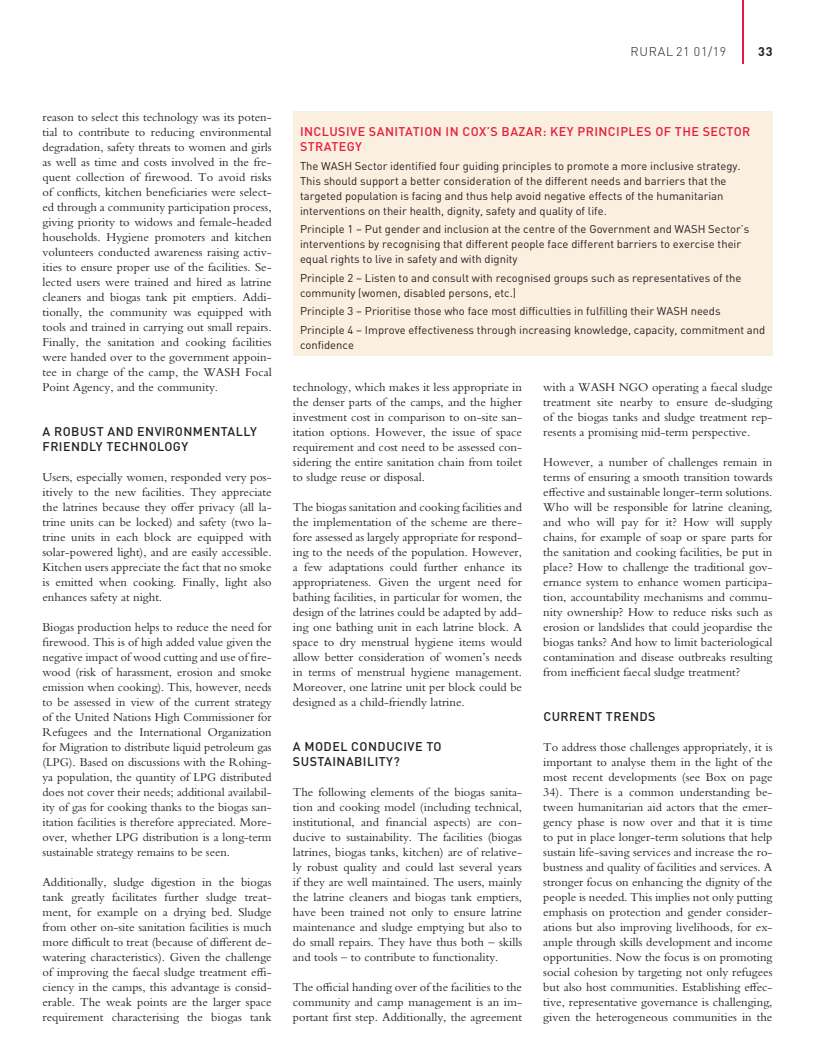
<style>
.page{position:relative;width:815px;height:1063px;background:#fff}
.page>*{position:absolute;margin:0;border:0;box-sizing:border-box;transform-origin:0 0}
.Fliesstext{font:12.5px/15px "Bembo Std";color:#231f20;text-align:justify}
.Fliesstext_Zwischenu{font:500 12.5px/15px "DIN Pro";letter-spacing:.035em;color:#231f20}
.Fliesstext_Zwischenu-2{font:500 12.5px/15px "DIN Pro";letter-spacing:.035em;color:#e41c3b}
.t1{font:300 12.5px "DIN Pro";letter-spacing:.06em;color:#231f20}
.t2{font:700 12.5px "DIN Pro";color:#231f20}
.Tabelle_Text{font:11.25px/15px "DIN Pro";color:#231f20}
</style>
<div class="page">
<hr style="left:742px;top:0;width:2px;height:64px;background:#e41c3b">
<div style="left:293px;top:112px;width:479px;height:244px;background:#fbefe0"></div>
<p class="t1" style="left:630px;top:43px;width:97px">RURAL 21 01/19</p>
<p class="t2" style="left:758px;top:43px;width:16px">33</p>
<p class="Fliesstext" style="left:43px;top:110px;width:231px">reason to select this technology was its poten&shy;tial to contribute to reducing environmental degradation, safety threats to women and girls as well as time and costs involved in the fre&shy;quent collection of firewood. To avoid risks of conflicts, kitchen beneficiaries were select&shy;ed through a community participation process, giving priority to widows and female-headed households. Hygiene promoters and kitchen volunteers conducted awareness raising activ&shy;ities to ensure proper use of the facilities. Se&shy;lected users were trained and hired as latrine cleaners and biogas tank pit emptiers. Addi&shy;tionally, the community was equipped with tools and trained in carrying out small repairs.<br>Finally, the sanitation and cooking facilities were handed over to the government appoin&shy;tee in charge of the camp, the WASH Focal Point Agency, and the community.</p>
<p class="Fliesstext_Zwischenu" style="left:43px;top:424px;width:216px">A ROBUST AND ENVIRONMENTALLY<br>FRIENDLY TECHNOLOGY</p>
<p class="Fliesstext" style="left:43px;top:470px;width:231px">Users, especially women, responded very pos&shy;itively to the new facilities. They appreciate the latrines because they offer privacy (all la&shy;trine units can be locked) and safety (two la&shy;trine units in each block are equipped with solar-powered light), and are easily accessible.<br>Kitchen users appreciate the fact that no smoke is emitted when cooking. Finally, light also enhances safety at night.</p>
<p class="Fliesstext" style="left:43px;top:620px;width:231px">Biogas production helps to reduce the need for firewood. This is of high added value given the negative impact of wood cutting and use of fire&shy;wood (risk of harassment, erosion and smoke emission when cooking). This, however, needs to be assessed in view of the current strategy of the United Nations High Commissioner for Refugees and the International Organization for Migration to distribute liquid petroleum gas (LPG). Based on discussions with the Rohing&shy;ya population, the quantity of LPG distributed does not cover their needs; additional availabil&shy;ity of gas for cooking thanks to the biogas san&shy;itation facilities is therefore appreciated. More&shy;over, whether LPG distribution is a long-term sustainable strategy remains to be seen.</p>
<p class="Fliesstext" style="left:43px;top:875px;width:231px">Additionally, sludge digestion in the biogas tank greatly facilitates further sludge treat&shy;ment, for example on a drying bed. Sludge from other on-site sanitation facilities is much more difficult to treat (because of different de&shy;watering characteristics). Given the challenge of improving the faecal sludge treatment effi&shy;ciency in the camps, this advantage is consid&shy;erable. The weak points are the larger space requirement characterising the biogas tank</p>
<p class="Fliesstext_Zwischenu-2" style="left:300px;top:124px;width:452px">INCLUSIVE SANITATION IN COX’S BAZAR: KEY PRINCIPLES OF THE SECTOR<br>STRATEGY</p>
<p class="Tabelle_Text" style="left:300px;top:158px;width:442px">The WASH Sector identified four guiding principles to promote a more inclusive strategy.<br>This should support a better consideration of the different needs and barriers that the targeted population is facing and thus help avoid negative effects of the humanitarian interventions on their health, dignity, safety and quality of life.</p>
<p class="Tabelle_Text" style="left:300px;top:221px;width:451px">Principle 1 – Put gender and inclusion at the centre of the Government and WASH Sector’s interventions by recognising that different people face different barriers to exercise their equal rights to live in safety and with dignity</p>
<p class="Tabelle_Text" style="left:300px;top:270px;width:443px">Principle 2 – Listen to and consult with recognised groups such as representatives of the community (women, disabled persons, etc.)</p>
<p class="Tabelle_Text" style="left:300px;top:303px;width:422px">Principle 3 – Prioritise those who face most difficulties in fulfilling their WASH needs</p>
<p class="Tabelle_Text" style="left:300px;top:322px;width:467px">Principle 4 – Improve effectiveness through increasing knowledge, capacity, commitment and confidence</p>
<p class="Fliesstext" style="left:293px;top:380px;width:231px">technology, which makes it less appropriate in the denser parts of the camps, and the higher investment cost in comparison to on-site san&shy;itation options. However, the issue of space requirement and cost need to be assessed con&shy;sidering the entire sanitation chain from toilet to sludge reuse or disposal.</p>
<p class="Fliesstext" style="left:293px;top:500px;width:231px">The biogas sanitation and cooking facilities and the implementation of the scheme are there&shy;fore assessed as largely appropriate for respond&shy;ing to the needs of the population. However, a few adaptations could further enhance its appropriateness. Given the urgent need for bathing facilities, in particular for women, the design of the latrines could be adapted by add&shy;ing one bathing unit in each latrine block. A space to dry menstrual hygiene items would allow better consideration of women’s needs in terms of menstrual hygiene management.<br>Moreover, one latrine unit per block could be designed as a child-friendly latrine.</p>
<p class="Fliesstext_Zwischenu" style="left:293px;top:739px;width:150px">A MODEL CONDUCIVE TO<br>SUSTAINABILITY?</p>
<p class="Fliesstext" style="left:293px;top:785px;width:231px">The following elements of the biogas sanita&shy;tion and cooking model (including technical, institutional, and financial aspects) are con&shy;ducive to sustainability. The facilities (biogas latrines, biogas tanks, kitchen) are of relative&shy;ly robust quality and could last several years if they are well maintained. The users, mainly the latrine cleaners and biogas tank emptiers, have been trained not only to ensure latrine maintenance and sludge emptying but also to do small repairs. They have thus both – skills and tools – to contribute to functionality.</p>
<p class="Fliesstext" style="left:293px;top:980px;width:231px">The official handing over of the facilities to the community and camp management is an im&shy;portant first step. Additionally, the agreement</p>
<p class="Fliesstext" style="left:543px;top:380px;width:231px">with a WASH NGO operating a faecal sludge treatment site nearby to ensure de-sludging of the biogas tanks and sludge treatment rep&shy;resents a promising mid-term perspective.</p>
<p class="Fliesstext" style="left:543px;top:455px;width:231px">However, a number of challenges remain in terms of ensuring a smooth transition towards effective and sustainable longer-term solutions.<br>Who will be responsible for latrine cleaning, and who will pay for it? How will supply chains, for example of soap or spare parts for the sanitation and cooking facilities, be put in place? How to challenge the traditional gov&shy;ernance system to enhance women participa&shy;tion, accountability mechanisms and commu&shy;nity ownership? How to reduce risks such as erosion or landslides that could jeopardise the biogas tanks? And how to limit bacteriological contamination and disease outbreaks resulting from inefficient faecal sludge treatment?</p>
<p class="Fliesstext_Zwischenu" style="left:543px;top:709px;width:114px">CURRENT TRENDS</p>
<p class="Fliesstext" style="left:543px;top:740px;width:231px">To address those challenges appropriately, it is important to analyse them in the light of the most recent developments (see Box on page 34). There is a common understanding be&shy;tween humanitarian aid actors that the emer&shy;gency phase is now over and that it is time to put in place longer-term solutions that help sustain life-saving services and increase the ro&shy;bustness and quality of facilities and services. A stronger focus on enhancing the dignity of the people is needed. This implies not only putting emphasis on protection and gender consider&shy;ations but also improving livelihoods, for ex&shy;ample through skills development and income opportunities. Now the focus is on promoting social cohesion by targeting not only refugees but also host communities. Establishing effec&shy;tive, representative governance is challenging, given the heterogeneous communities in the</p>
</div>
